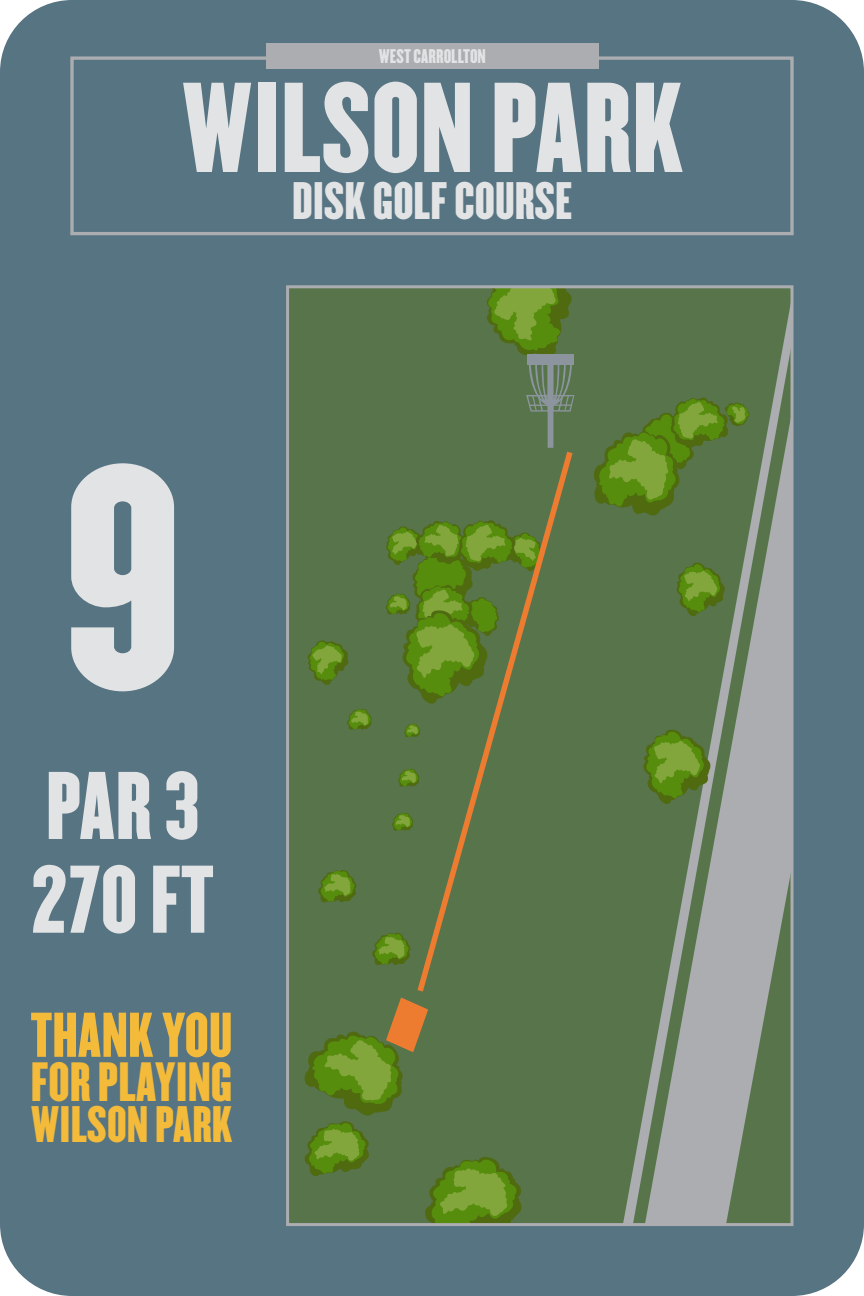
<style>
.page{position:relative;width:864px;height:1296px;background:#577483}
.page>*{position:absolute;margin:0;border:0;box-sizing:border-box;transform-origin:0 0}
.t1{font:278.1px "Champion HTF Lightweight";color:#e2e3e4}
.t2{font:111.6px "Champion HTF Lightweight";color:#e2e3e4}
.t3{font:83.8px/93.7px "Champion HTF Lightweight";color:#e2e3e4}
.t4{font:55.2px "Champion HTF Lightweight";color:#f4bb3a}
.t5{font:48.3px "Champion HTF Lightweight";color:#f4bb3a}
.t6{font:46.1px "Champion HTF Lightweight";color:#e2e3e4}
.t7{font:44.9px "Champion HTF Lightweight";color:#f4bb3a}
.t8{font:17.3px "Champion HTF Lightweight";color:#e2e3e4}
</style>
<div class="page">
<div style="left:70px;top:56px;width:724px;height:179px;border:3px solid #abadb0"></div>
<div style="left:266px;top:43px;width:333px;height:26px;background:#abadb0"></div>
<div style="left:290px;top:289px;width:500px;height:933px;background:#57744b"></div>
<div style="left:623px;top:297px;width:167px;height:925px;background:#57744b"></div>
<svg style="left:645px;top:412px;width:145px;height:810px;fill:#abadb0"></svg>
<svg style="left:306px;top:639px;width:45px;height:47px"></svg>
<svg style="left:372px;top:931px;width:41px;height:36px"></svg>
<svg style="left:318px;top:868px;width:41px;height:37px"></svg>
<svg style="left:347px;top:708px;width:26px;height:23px"></svg>
<svg style="left:392px;top:812px;width:21px;height:20px"></svg>
<svg style="left:398px;top:768px;width:15px;height:20px"></svg>
<svg style="left:404px;top:723px;width:9px;height:15px"></svg>
<svg style="left:639px;top:729px;width:75px;height:77px"></svg>
<svg style="left:673px;top:562px;width:54px;height:56px"></svg>
<svg style="left:383px;top:518px;width:30px;height:188px"></svg>
<svg style="left:482px;top:289px;width:95px;height:68px"></svg>
<svg style="left:593px;top:395px;width:156px;height:145px"></svg>
<svg style="left:303px;top:997px;width:224px;height:225px"></svg>
<div style="left:527px;top:354px;width:47px;height:10px;background:#8c959d"></div>
<svg style="left:526px;top:364px;width:48px;height:82px"></svg>
<svg style="left:413px;top:446px;width:164px;height:552px"></svg>
<div style="left:286px;top:285px;width:508px;height:941px;border:3px solid #abadb0"></div>
<p class="t8" style="left:379px;top:45px;width:109px">WEST CARROLLTON</p>
<h2 class="t2" style="left:182px;top:55px;width:503px">WILSON PARK</h2>
<p class="t6" style="left:292px;top:171px;width:282px">DISK GOLF COURSE</p>
<h1 class="t1" style="left:63px;top:397px;width:121px">9</h1>
<h3 class="t3" style="left:31px;top:761px;width:184px">PAR 3<br>270 FT</h3>
<p class="t4" style="left:30px;top:999px;width:204px">THANK YOU</p>
<p class="t5" style="left:31px;top:1050px;width:203px">FOR PLAYING</p>
<p class="t7" style="left:31px;top:1095px;width:203px">WILSON PARK</p>
</div>
